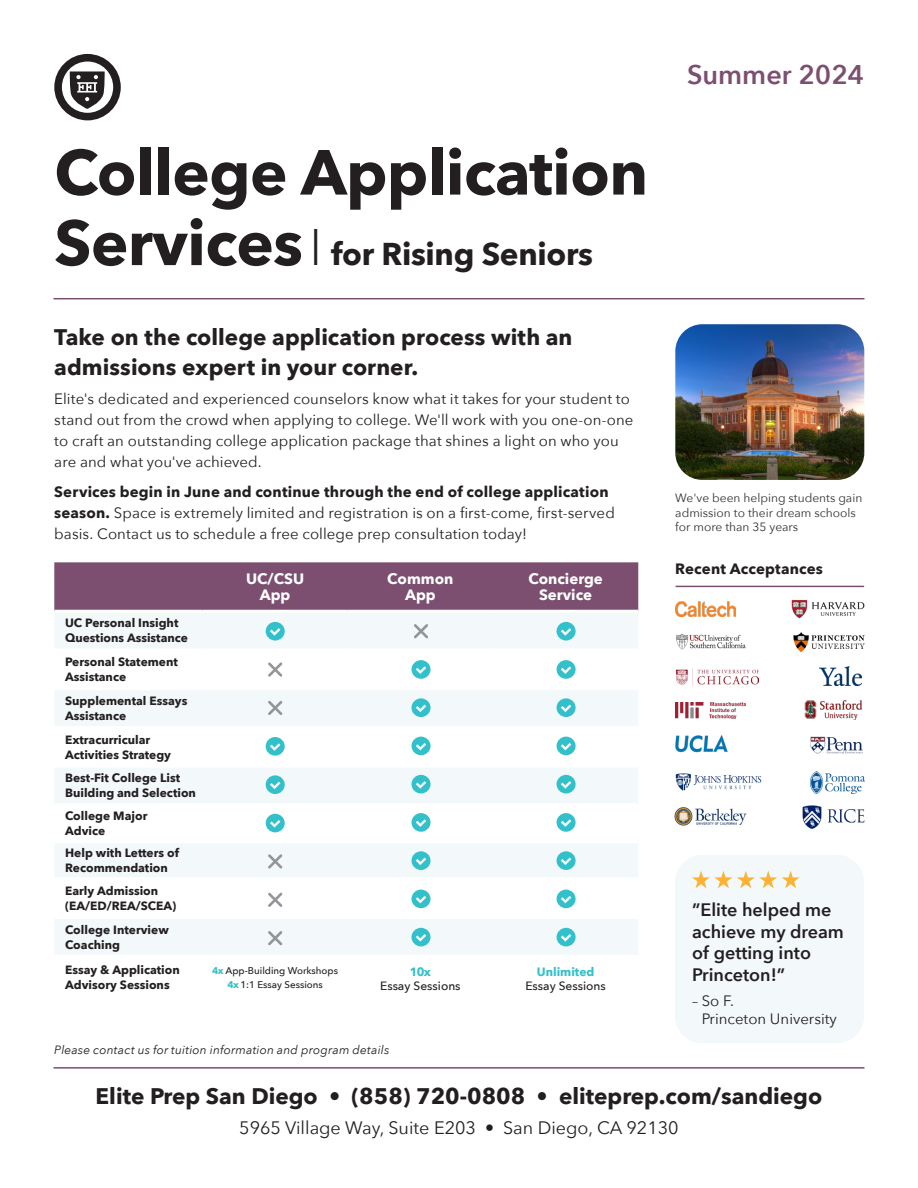
<style>
.page{position:relative;width:918px;height:1188px;background:#fff}
.page>*{position:absolute;margin:0;border:0;box-sizing:border-box;transform-origin:0 0}
.t1{font:700 63px "Avenir Next";letter-spacing:-.01em;color:#231f20}
.t2{font:700 31.5px "Avenir Next";letter-spacing:-.01em;color:#231f20}
.t3{font:600 27px "Avenir Next";color:#7c4f71}
.t4{font:700 22.5px/30px "Avenir Next";color:#231f20}
.t5{font:600 18px/21.6px "Avenir Next";color:#231f20}
.t6{font:18px "Avenir Next";color:#231f20}
.t7{font:15px/21px "Avenir Next";letter-spacing:.005em;color:#231f20}
.t8{font:700 15px/16.5px "Avenir Next";color:#fff;text-align:center}
.t9{font:700 15px "Avenir Next";letter-spacing:.01em;color:#231f20}
.t10{font:700 12px/15px "Avenir Next";color:#231f20}
.t11{font:12px/14.4px "Avenir Next";color:#323332}
.t12{font:italic 12px "Avenir Next";letter-spacing:.015em;color:#231f20}
.t13{font:500 12px "Avenir Next";color:#231f20}
.t14{font:700 12px "Avenir Next";color:#32c0ca}
.t15{font:500 9.75px/13.5px "Avenir Next";color:#231f20;text-align:center}
.s1{font-size:63px}
.s2{font-weight:700}
.s3{font-weight:700;color:#32c0ca}
</style>
<div class="page">
<svg style="left:54px;top:54px;width:67px;height:66px"></svg>
<div style="left:675px;top:855px;width:189px;height:188px;background:#f3f8fa;border-radius:27px"></div>
<img style="left:675px;top:324px;width:189px;height:156px">
<hr style="left:54px;top:1067px;width:810px;height:2px;background:#7c4f71">
<hr style="left:54px;top:298px;width:810px;height:1px;background:#7c4f71">
<div style="left:54px;top:562px;width:584px;height:48px;background:#7c4f71"></div>
<svg style="left:55px;top:613px;width:583px;height:341px;fill:#f3f8fa"></svg>
<hr style="left:54px;top:648px;width:148px;height:3px;background:#fff">
<hr style="left:202px;top:648px;width:146px;height:3px;background:#fff">
<hr style="left:348px;top:648px;width:145px;height:3px;background:#fff">
<hr style="left:493px;top:648px;width:145px;height:3px;background:#fff">
<hr style="left:54px;top:687px;width:148px;height:3px;background:#fff">
<hr style="left:202px;top:687px;width:146px;height:3px;background:#fff">
<hr style="left:348px;top:687px;width:145px;height:3px;background:#fff">
<hr style="left:493px;top:687px;width:145px;height:3px;background:#fff">
<hr style="left:54px;top:726px;width:148px;height:3px;background:#fff">
<hr style="left:202px;top:726px;width:146px;height:3px;background:#fff">
<hr style="left:348px;top:726px;width:145px;height:3px;background:#fff">
<hr style="left:493px;top:726px;width:145px;height:3px;background:#fff">
<hr style="left:54px;top:765px;width:148px;height:3px;background:#fff">
<hr style="left:202px;top:765px;width:146px;height:3px;background:#fff">
<hr style="left:348px;top:765px;width:145px;height:3px;background:#fff">
<hr style="left:493px;top:765px;width:145px;height:3px;background:#fff">
<hr style="left:54px;top:803px;width:148px;height:3px;background:#fff">
<hr style="left:202px;top:803px;width:146px;height:3px;background:#fff">
<hr style="left:348px;top:803px;width:145px;height:3px;background:#fff">
<hr style="left:493px;top:803px;width:145px;height:3px;background:#fff">
<hr style="left:54px;top:840px;width:148px;height:3px;background:#fff">
<hr style="left:202px;top:840px;width:146px;height:3px;background:#fff">
<hr style="left:348px;top:840px;width:145px;height:3px;background:#fff">
<hr style="left:493px;top:840px;width:145px;height:3px;background:#fff">
<hr style="left:54px;top:877px;width:148px;height:3px;background:#fff">
<hr style="left:202px;top:877px;width:146px;height:3px;background:#fff">
<hr style="left:348px;top:877px;width:145px;height:3px;background:#fff">
<hr style="left:493px;top:877px;width:145px;height:3px;background:#fff">
<hr style="left:54px;top:916px;width:148px;height:3px;background:#fff">
<hr style="left:202px;top:916px;width:146px;height:3px;background:#fff">
<hr style="left:348px;top:916px;width:145px;height:3px;background:#fff">
<hr style="left:493px;top:916px;width:145px;height:3px;background:#fff">
<div style="left:266px;top:622px;width:19px;height:19px;background:#32c0ca;border-radius:50%"></div>
<svg style="left:270px;top:628px;width:10px;height:8px"></svg>
<div style="left:412px;top:660px;width:19px;height:19px;background:#32c0ca;border-radius:50%"></div>
<svg style="left:416px;top:666px;width:10px;height:8px"></svg>
<svg style="left:268px;top:662px;width:14px;height:15px"></svg>
<div style="left:412px;top:698px;width:19px;height:19px;background:#32c0ca;border-radius:50%"></div>
<svg style="left:416px;top:705px;width:10px;height:7px"></svg>
<svg style="left:268px;top:701px;width:14px;height:14px"></svg>
<div style="left:412px;top:737px;width:19px;height:18px;background:#32c0ca;border-radius:50%"></div>
<svg style="left:416px;top:743px;width:10px;height:7px"></svg>
<div style="left:266px;top:737px;width:19px;height:19px;background:#32c0ca;border-radius:50%"></div>
<svg style="left:270px;top:743px;width:10px;height:8px"></svg>
<div style="left:412px;top:775px;width:19px;height:18px;background:#32c0ca;border-radius:50%"></div>
<svg style="left:416px;top:781px;width:10px;height:8px"></svg>
<div style="left:266px;top:775px;width:19px;height:19px;background:#32c0ca;border-radius:50%"></div>
<svg style="left:270px;top:782px;width:10px;height:7px"></svg>
<div style="left:412px;top:851px;width:19px;height:19px;background:#32c0ca;border-radius:50%"></div>
<svg style="left:416px;top:858px;width:10px;height:7px"></svg>
<svg style="left:268px;top:854px;width:14px;height:15px"></svg>
<div style="left:412px;top:890px;width:19px;height:18px;background:#32c0ca;border-radius:50%"></div>
<svg style="left:416px;top:896px;width:10px;height:7px"></svg>
<svg style="left:268px;top:893px;width:14px;height:14px"></svg>
<div style="left:412px;top:928px;width:19px;height:18px;background:#32c0ca;border-radius:50%"></div>
<svg style="left:416px;top:934px;width:10px;height:8px"></svg>
<svg style="left:268px;top:931px;width:14px;height:14px"></svg>
<img style="left:791px;top:600px;width:74px;height:19px">
<img style="left:675px;top:602px;width:61px;height:14px">
<img style="left:793px;top:632px;width:71px;height:19px">
<img style="left:819px;top:667px;width:43px;height:18px">
<img style="left:675px;top:702px;width:71px;height:16px">
<img style="left:804px;top:700px;width:59px;height:20px">
<img style="left:675px;top:735px;width:52px;height:18px">
<img style="left:674px;top:807px;width:73px;height:19px">
<img style="left:677px;top:668px;width:82px;height:17px">
<img style="left:810px;top:736px;width:53px;height:18px">
<img style="left:676px;top:633px;width:70px;height:17px">
<img style="left:675px;top:773px;width:87px;height:18px">
<img style="left:810px;top:771px;width:54px;height:23px">
<hr style="left:676px;top:586px;width:188px;height:1px;background:#7c4f71">
<img style="left:802px;top:805px;width:63px;height:24px">
<svg style="left:692px;top:871px;width:108px;height:17px"></svg>
<div style="left:557px;top:622px;width:19px;height:19px;background:#32c0ca;border-radius:50%"></div>
<svg style="left:561px;top:628px;width:10px;height:8px"></svg>
<div style="left:557px;top:660px;width:19px;height:19px;background:#32c0ca;border-radius:50%"></div>
<svg style="left:561px;top:666px;width:10px;height:8px"></svg>
<div style="left:557px;top:698px;width:19px;height:19px;background:#32c0ca;border-radius:50%"></div>
<svg style="left:561px;top:705px;width:10px;height:7px"></svg>
<div style="left:557px;top:737px;width:19px;height:18px;background:#32c0ca;border-radius:50%"></div>
<svg style="left:561px;top:743px;width:10px;height:7px"></svg>
<div style="left:557px;top:775px;width:19px;height:18px;background:#32c0ca;border-radius:50%"></div>
<svg style="left:561px;top:781px;width:10px;height:8px"></svg>
<svg style="left:55px;top:806px;width:583px;height:34px"></svg>
<div style="left:557px;top:851px;width:19px;height:19px;background:#32c0ca;border-radius:50%"></div>
<svg style="left:561px;top:858px;width:10px;height:7px"></svg>
<div style="left:557px;top:890px;width:19px;height:18px;background:#32c0ca;border-radius:50%"></div>
<svg style="left:561px;top:896px;width:10px;height:7px"></svg>
<div style="left:557px;top:928px;width:19px;height:18px;background:#32c0ca;border-radius:50%"></div>
<svg style="left:561px;top:934px;width:10px;height:8px"></svg>
<svg style="left:414px;top:624px;width:14px;height:14px"></svg>
<h1 class="t1" style="left:54px;top:132px;width:595px">College Application</h1>
<h2 class="t2" style="left:54px;top:234px;width:540px"><span class="s1">Services</span> <sup>|</sup> for Rising Seniors</h2>
<h3 class="t4" style="left:54px;top:322px;width:520px">Take on the college application process with an admissions expert in your corner.</h3>
<p class="t7" style="left:54px;top:389px;width:581px">Elite's dedicated and experienced counselors know what it takes for your student to stand out from the crowd when applying to college. We'll work with you one-on-one to craft an outstanding college application package that shines a light on who you are and what you've achieved.</p>
<p class="t7" style="left:54px;top:481px;width:562px"><span class="s2">Services begin in June and continue through the end of college application season.</span> Space is extremely limited and registration is on a first-come, first-served basis. Contact us to schedule a free college prep consultation today!</p>
<p class="t8" style="left:246px;top:571px;width:60px">UC/CSU<br>App</p>
<p class="t8" style="left:387px;top:571px;width:68px">Common<br>App</p>
<p class="t8" style="left:528px;top:571px;width:76px">Concierge<br>Service</p>
<p class="t10" style="left:65px;top:616px;width:125px">UC Personal Insight<br>Questions Assistance</p>
<p class="t10" style="left:65px;top:655px;width:114px">Personal Statement<br>Assistance</p>
<p class="t10" style="left:65px;top:693px;width:124px">Supplemental Essays<br>Assistance</p>
<p class="t10" style="left:65px;top:732px;width:108px">Extracurricular<br>Activities Strategy</p>
<p class="t10" style="left:65px;top:771px;width:132px">Best-Fit College List<br>Building and Selection</p>
<p class="t10" style="left:65px;top:809px;width:84px">College Major<br>Advice</p>
<p class="t10" style="left:65px;top:846px;width:116px">Help with Letters of<br>Recommendation</p>
<p class="t10" style="left:65px;top:884px;width:113px">Early Admission (EA/ED/REA/SCEA)</p>
<p class="t10" style="left:65px;top:922px;width:105px">College Interview<br>Coaching</p>
<p class="t10" style="left:65px;top:963px;width:116px">Essay &amp; Application<br>Advisory Sessions</p>
<p class="t15" style="left:212px;top:964px;width:127px"><span class="s3">4x</span> App-Building Workshops<br><span class="s3">4x</span> 1:1 Essay Sessions</p>
<p class="t14" style="left:410px;top:964px;width:23px">10x</p>
<p class="t14" style="left:537px;top:964px;width:59px">Unlimited</p>
<p class="t13" style="left:525px;top:978px;width:82px">Essay Sessions</p>
<p class="t13" style="left:380px;top:978px;width:82px">Essay Sessions</p>
<p class="t12" style="left:54px;top:1042px;width:337px">Please contact us for tuition information and program details</p>
<h3 class="t3" style="left:687px;top:57px;width:179px">Summer 2024</h3>
<p class="t11" style="left:675px;top:491px;width:189px">We've been helping students gain admission to their dream schools for more than 35 years</p>
<p class="t9" style="left:675px;top:559px;width:149px">Recent Acceptances</p>
<p class="t5" style="left:692px;top:900px;width:153px">”Elite helped me achieve my dream of getting into<br>Princeton!”</p>
<p class="t7" style="left:702px;top:993px;width:137px;line-height:18px;text-indent:-10px">– So F.<br>Princeton University</p>
<h3 class="t4" style="left:96px;top:1082px;width:728px">Elite Prep San Diego • (858) 720-0808 • eliteprep.com/sandiego</h3>
<p class="t6" style="left:239px;top:1116px;width:441px">5965 Village Way, Suite E203 • San Diego, CA 92130</p>
</div>
